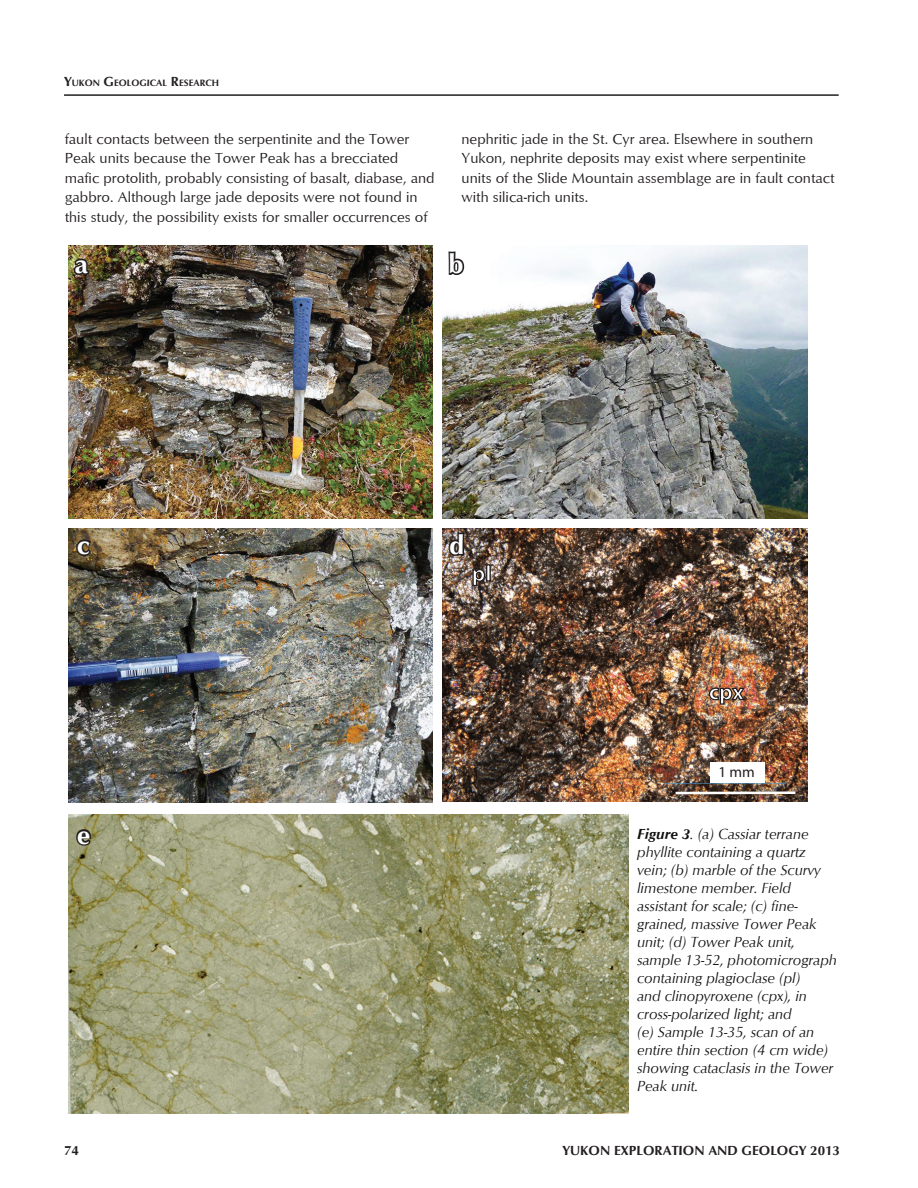
<style>
.page{position:relative;width:918px;height:1188px;background:#fff}
.page>*{position:absolute;margin:0;border:0;box-sizing:border-box;transform-origin:0 0}
.t1{font:700 27px "Optimum";color:#fff}
.t2{font:700 22.8px "Myriad Pro";color:#fff}
.t3{font:15.15px "Myriad Pro";color:#231f20}
.t4{font:15px/19.5px "Optimum";color:#231f20}
.t5{font:italic 15px/18px "Optimum";color:#0e100e}
.t6{font:700 13.5px "Optimum";color:#231f20}
.t7{font:700 9.45px "Optimum";color:#231f20}
.s1{font-size:13.5px}
.s2{font-weight:700}
</style>
<div class="page">
<hr style="left:64px;top:94px;width:775px;height:2px;background:#231f20">
<img style="left:68px;top:245px;width:365px;height:274px">
<img style="left:443px;top:245px;width:364px;height:274px">
<img style="left:68px;top:529px;width:365px;height:273px">
<img style="left:443px;top:529px;width:364px;height:273px">
<svg style="left:708px;top:687px;width:38px;height:28px"></svg>
<svg style="left:472px;top:568px;width:14px;height:29px"></svg>
<div style="left:486px;top:564px;width:5px;height:18px;border:1px solid #231f20"></div>
<img style="left:69px;top:815px;width:560px;height:299px">
<div style="left:710px;top:762px;width:55px;height:21px;background:#fff"></div>
<hr style="left:676px;top:791px;width:119px;height:3px;background:#fff">
<svg style="left:72px;top:256px;width:20px;height:21px"></svg>
<svg style="left:447px;top:250px;width:19px;height:27px"></svg>
<svg style="left:74px;top:538px;width:19px;height:20px"></svg>
<svg style="left:74px;top:827px;width:19px;height:21px"></svg>
<svg style="left:446px;top:531px;width:20px;height:27px"></svg>
<p class="t7" style="left:64px;top:77px;width:157px"><span class="s1">Y</span>UKON <span class="s1">G</span>EOLOGICAL <span class="s1">R</span>ESEARCH</p>
<p class="t4" style="left:65px;top:129px;width:371px">fault contacts between the serpentinite and the Tower Peak units because the Tower Peak has a brecciated mafic protolith, probably consisting of basalt, diabase, and gabbro. Although large jade deposits were not found in this study, the possibility exists for smaller occurrences of</p>
<p class="t4" style="left:462px;top:129px;width:375px">nephritic jade in the St. Cyr area. Elsewhere in southern Yukon, nephrite deposits may exist where serpentinite units of the Slide Mountain assemblage are in fault contact with silica-rich units.</p>
<h1 class="t1" style="left:74px;top:248px;width:15px">A</h1>
<h1 class="t1" style="left:448px;top:248px;width:17px">B</h1>
<h1 class="t1" style="left:77px;top:529px;width:14px">C</h1>
<h1 class="t1" style="left:77px;top:819px;width:15px">E</h1>
<h1 class="t1" style="left:449px;top:529px;width:17px">D</h1>
<h2 class="t2" style="left:472px;top:558px;width:21px">pl</h2>
<h2 class="t2" style="left:709px;top:677px;width:37px">cpx</h2>
<p class="t3" style="left:718px;top:762px;width:38px">1 mm</p>
<p class="t5" style="left:637px;top:825px;width:201px"><span class="s2">Figure 3</span>. (a) Cassiar terrane phyllite containing a quartz vein; (b) marble of the Scurvy limestone member. Field assistant for scale; (c) fine&shy;grained, massive Tower Peak unit; (d) Tower Peak unit, sample 13-52, photomicrograph containing plagioclase (pl)<br>and clinopyroxene (cpx), in cross-polarized light; and<br>(e) Sample 13-35, scan of an entire thin section (4 cm wide) showing cataclasis in the Tower<br>Peak unit.</p>
<p class="t6" style="left:64px;top:1143px;width:16px">74</p>
<p class="t6" style="left:562px;top:1143px;width:279px">YUKON EXPLORATION AND GEOLOGY 2013</p>
</div>
